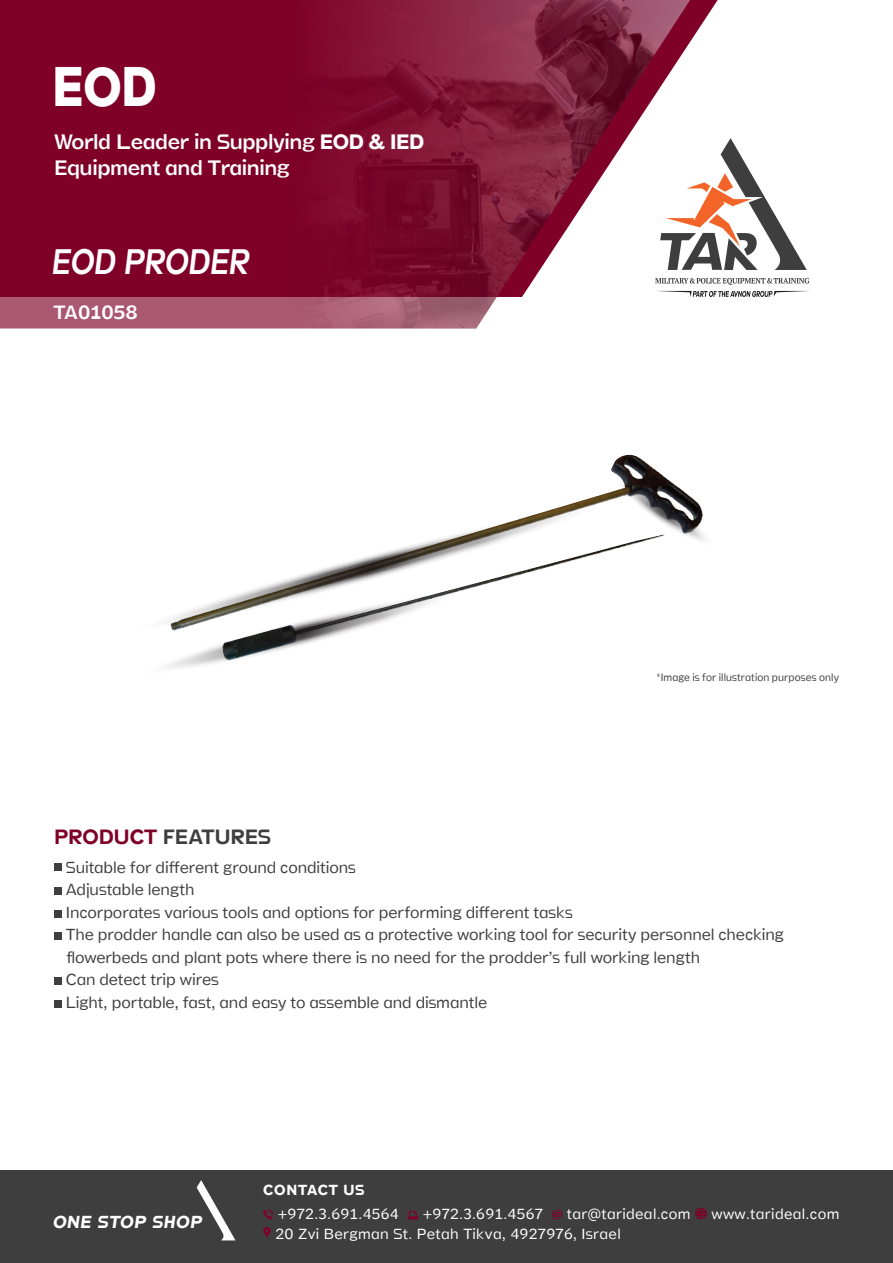
<style>
.page{position:relative;width:893px;height:1263px;background:#fff}
.page>*{position:absolute;margin:0;border:0;box-sizing:border-box;transform-origin:0 0}
.t1{font:800 55.5px "Stamen";color:#fff;scale:.9 1}
.t2{font:italic 300 36px "Stamen";color:#fff;scale:.85 1}
.t3{font:300 21.15px/25.5px "Stamen";letter-spacing:-.02em;color:#fff}
.t4{font:21px "Stamen";color:#3e3e3f}
.t5{font:300 19.5px "Stamen";color:#fff}
.t6{font:italic 700 17.7px "Stamen";letter-spacing:.05em;color:#fff}
.t7{font:200 16.2px/22.5px "Stamen";letter-spacing:-.01em;color:#3e3e3f}
.t8{font:200 14.85px/19.5px "Stamen";letter-spacing:.02em;color:#fff}
.t9{font:700 14.85px "Stamen";letter-spacing:.05em;color:#fff}
.t10{font:200 10.8px "Stamen";letter-spacing:.01em;color:#3e3e3f;scale:.94 1}
.s1{font-weight:700}
.s2{color:#7f0128}
</style>
<div class="page">
<div style="left:0;top:1170px;width:893px;height:93px;background:#3e3e3f"></div>
<svg style="left:263px;top:1209px;width:10px;height:10px"></svg>
<svg style="left:408px;top:1211px;width:10px;height:8px"></svg>
<svg style="left:552px;top:1209px;width:10px;height:10px"></svg>
<svg style="left:695px;top:1208px;width:12px;height:11px"></svg>
<svg style="left:263px;top:1227px;width:8px;height:11px"></svg>
<svg style="left:197px;top:1180px;width:38px;height:60px"></svg>
<svg style="left:0;top:0;width:698px;height:328px;background:#840b31"></svg>
<img style="left:288px;top:0;width:403px;height:328px">
<svg style="left:655px;top:278px;width:154px;height:7px"></svg>
<svg style="left:660px;top:138px;width:147px;height:132px"></svg>
<svg style="left:655px;top:291px;width:153px;height:6px"></svg>
<div style="left:54px;top:863px;width:8px;height:7px;background:#3e3e3f"></div>
<div style="left:54px;top:887px;width:8px;height:8px;background:#3e3e3f"></div>
<div style="left:54px;top:910px;width:8px;height:8px;background:#3e3e3f"></div>
<div style="left:54px;top:932px;width:8px;height:8px;background:#3e3e3f"></div>
<div style="left:54px;top:977px;width:8px;height:8px;background:#3e3e3f"></div>
<div style="left:54px;top:1000px;width:8px;height:8px;background:#3e3e3f"></div>
<svg style="left:165px;top:662px;width:54px;height:6px"></svg>
<svg style="left:165px;top:496px;width:430px;height:166px"></svg>
<svg style="left:595px;top:464px;width:111px;height:91px"></svg>
<h1 class="t1" style="left:53px;top:43px;width:117px">EOD</h1>
<h3 class="t3" style="left:54px;top:129px;width:372px">World Leader in Supplying <span class="s1">EOD &amp; IED<br></span>Equipment and Training</h3>
<h2 class="t2" style="left:53px;top:233px;width:234px">EOD PRODER</h2>
<p class="t5" style="left:54px;top:297px;width:86px">TA01058</p>
<p class="t10" style="left:656px;top:670px;width:196px">*Image is for illustration purposes only</p>
<p class="t4" style="left:54px;top:820px;width:218px"><span class="s2">PRODUCT</span> FEATURES</p>
<p class="t7" style="left:66px;top:856px;width:720px">Suitable for different ground conditions<br>Adjustable length<br>Incorporates various tools and options for performing different tasks<br>The prodder handle can also be used as a protective working tool for security personnel checking flowerbeds and plant pots where there is no need for the prodder s’ full working length<br>Can detect trip wires<br>Light, portable, fast, and easy to assemble and dismantle</p>
<p class="t6" style="left:53px;top:1210px;width:150px">ONE STOP SHOP</p>
<p class="t9" style="left:263px;top:1178px;width:102px">CONTACT US</p>
<p class="t8" style="left:567px;top:1205px;width:125px">tar@tarideal.com</p>
<p class="t8" style="left:275px;top:1205px;width:347px">+972.3.691.4564<br>20 Zvi Bergman St. Petah Tikva, 4927976, Israel</p>
<p class="t8" style="left:423px;top:1205px;width:122px">+972.3.691.4567</p>
<p class="t8" style="left:711px;top:1205px;width:129px">www.tarideal.com</p>
</div>
